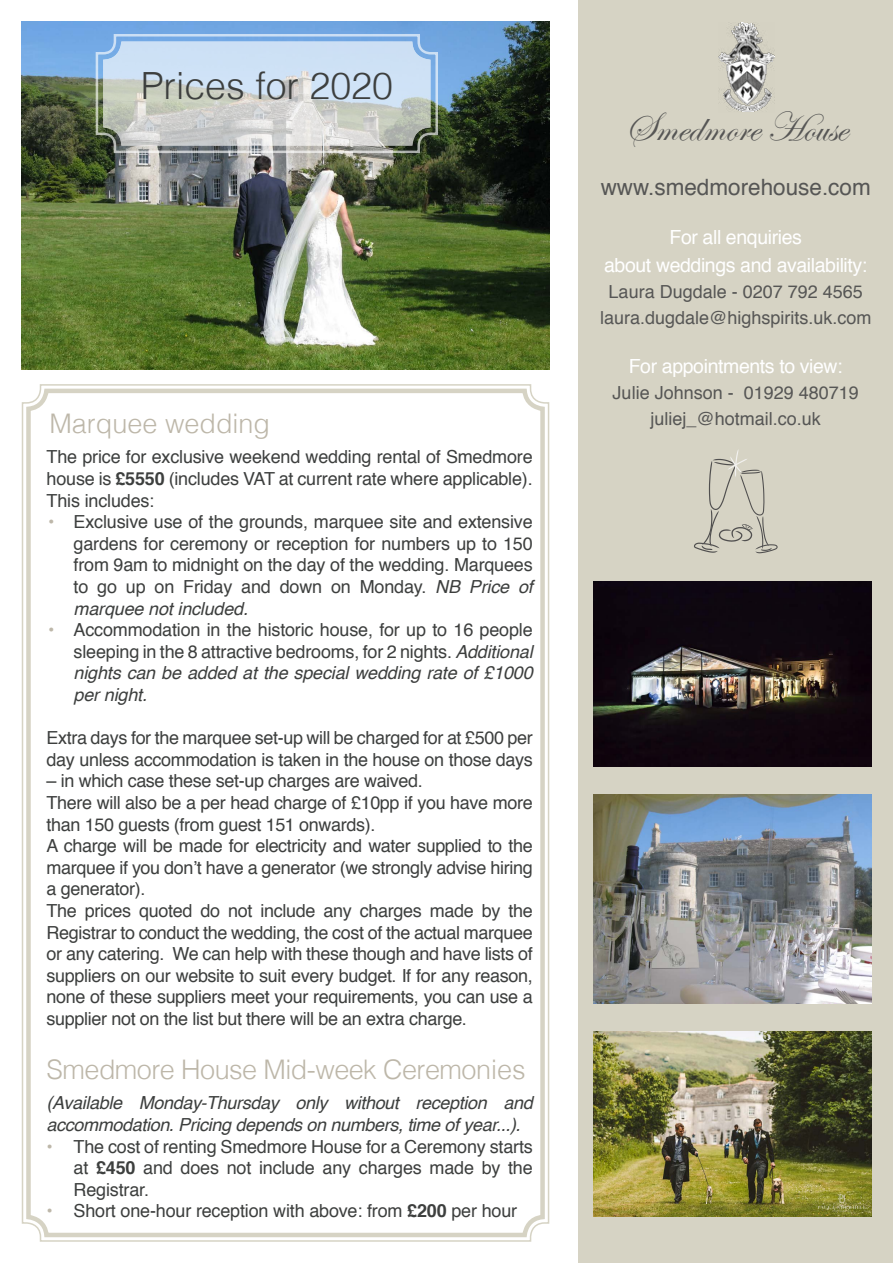
<style>
.page{position:relative;width:893px;height:1263px;background:#fff}
.page>*{position:absolute;margin:0;border:0;box-sizing:border-box;transform-origin:0 0}
.t1{font:42px "Edwardian Script ITC";color:#565655}
.t2{font:300 37.5px "Helvetica";color:#3d3f3e}
.t3{font:300 27px "Helvetica";letter-spacing:-.02em;color:#bdb7a9}
.t4{font:300 27px "Helvetica";color:#bdb7a9}
.t5{font:22.5px "Helvetica";color:#565655}
.t6{font:19.5px/27.6px "Helvetica";letter-spacing:-.02em;color:#fff;text-align:center}
.t7{font:18px/21.6px "Helvetica";letter-spacing:-.02em;color:#3d3f3e;text-align:justify}
.t8{font:18px/25.8px "Helvetica";color:#565655;text-align:center}
.t9{font:italic 18px/21.6px "Helvetica";letter-spacing:-.02em;color:#3d3f3e}
.s1{font-weight:700}
.s2{color:#bdb7a9}
.s3{font-style:italic}
</style>
<div class="page">
<div style="left:578px;top:0;width:315px;height:1263px;background:#d6d3c4"></div>
<svg style="left:21px;top:384px;width:529px;height:858px"></svg>
<div style="left:26px;top:389px;width:519px;height:848px;border:4px solid #d6d3c4;border-radius:18px"></div>
<img style="left:593px;top:581px;width:278px;height:186px">
<img style="left:593px;top:795px;width:279px;height:208px">
<img style="left:593px;top:1031px;width:278px;height:186px">
<img style="left:22px;top:21px;width:528px;height:349px">
<svg style="left:94px;top:33px;width:345px;height:121px;background:#bdcad3"></svg>
<div style="left:103px;top:42px;width:327px;height:104px;border:8px solid #fff;border-radius:18px"></div>
<img style="left:718px;top:22px;width:56px;height:90px">
<svg style="left:694px;top:450px;width:84px;height:103px"></svg>
<h2 class="t2" style="left:141px;top:54px;width:254px">Prices for 2020</h2>
<h3 class="t4" style="left:49px;top:400px;width:222px">Marquee wedding</h3>
<p class="t7" style="left:47px;top:447px;width:488px">The price for exclusive weekend wedding rental of Smedmore house is <span class="s1">£5550</span> (includes VAT at current rate where applicable).<br>This includes:</p>
<p class="t7" style="left:74px;top:512px;width:461px;text-indent:-26px"><span class="s2">•</span> Exclusive use of the grounds, marquee site and extensive gardens for ceremony or reception for numbers up to 150 from 9am to midnight on the day of the wedding. Marquees to go up on Friday and down on Monday. <span class="s3">NB Price of marquee not included.</span></p>
<p class="t7" style="left:74px;top:620px;width:461px;text-indent:-26px"><span class="s2">•</span> Accommodation in the historic house, for up to 16 people sleeping in the 8 attractive bedrooms, for 2 nights. <span class="s3">Additional nights can be added at the special wedding rate of £1000 per night.</span></p>
<p class="t7" style="left:47px;top:728px;width:488px">Extra days for the marquee set-up will be charged for at £500 per day unless accommodation is taken in the house on those days</p>
<p class="t7" style="left:47px;top:771px;width:488px;text-align:left">– in which case these set-up charges are waived.<br>There will also be a per head charge of £10pp if you have more than 150 guests (from guest 151 onwards).<br>A charge will be made for electricity and water supplied to the marquee if you don’t have a generator (we strongly advise hiring a generator).<br>The prices quoted do not include any charges made by the Registrar to conduct the wedding, the cost of the actual marquee or any catering. We can help with these though and have lists of suppliers on our website to suit every budget. If for any reason, none of these suppliers meet your requirements, you can use a supplier not on the list but there will be an extra charge.</p>
<h3 class="t3" style="left:47px;top:1046px;width:480px">Smedmore House Mid-week Ceremonies</h3>
<p class="t9" style="left:47px;top:1093px;width:488px">(Available Monday-Thursday only without reception and accommodation. Pricing depends on numbers, time of year...).</p>
<p class="t7" style="left:74px;top:1136px;width:461px;text-indent:-27px"><span class="s2">•</span> The cost of renting Smedmore House for a Ceremony starts at <span class="s1">£450</span> and does not include any charges made by the Registrar.</p>
<p class="t7" style="left:47px;top:1201px;width:472px"><span class="s2">•</span> Short one-hour reception with above: from <span class="s1">£200</span> per hour</p>
<h1 class="t1" style="left:625px;top:105px;width:223px">Smedmore House</h1>
<p class="t5" style="left:601px;top:170px;width:272px">www.smedmorehouse.com</p>
<p class="t6" style="left:604px;top:224px;width:265px">For all enquiries<br>about weddings and availability:</p>
<p class="t8" style="left:600px;top:279px;width:273px">Laura Dugdale - 0207 792 4565 laura.dugdale@highspirits.uk.com</p>
<p class="t6" style="left:629px;top:353px;width:215px">For appointments to view:</p>
<p class="t8" style="left:613px;top:381px;width:248px">Julie Johnson - 01929 480719 juliej_@hotmail.co.uk</p>
</div>
